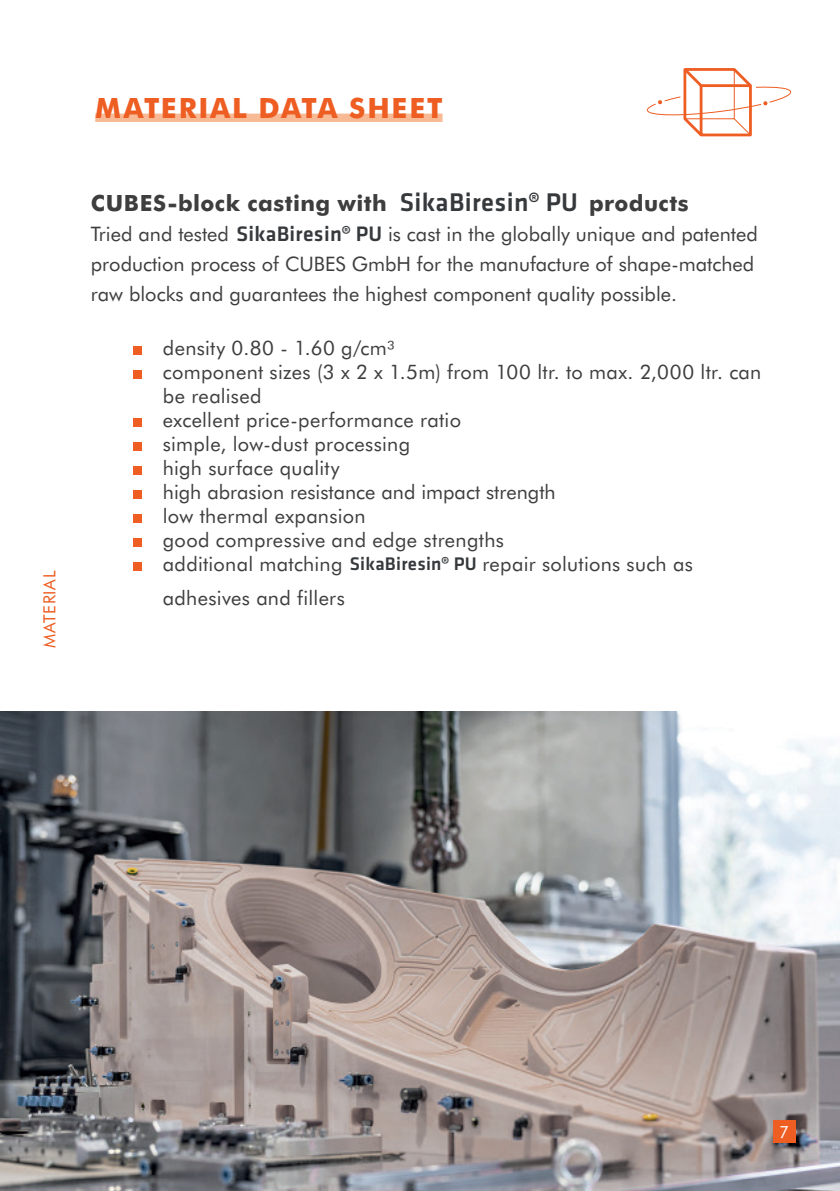
<style>
.page{position:relative;width:840px;height:1191px;background:#fff}
.page>*{position:absolute;margin:0;border:0;box-sizing:border-box;transform-origin:0 0}
.t1{font:700 28px "Futura BT";letter-spacing:.06em;color:#ee5d22}
.t2{font:700 22.4px "Futura BT";letter-spacing:.02em;color:#3e3e3f}
.t3{font:20px/24px "Futura BT";letter-spacing:.005em;color:#3e3e3f}
.t4{font:16.8px "Futura BT";letter-spacing:.04em;color:#ee5d22}
.t5{font:16.8px "Futura BT";color:#fff}
.s1{font-family:"Klavika";font-weight:500;font-size:26.6px;color:#36393c}
.s2{font-family:"Klavika";font-weight:500;font-size:21.8px;color:#36393c}
.s3{font-family:"Klavika";font-weight:500;font-size:18.8px;color:#36393c}
</style>
<div class="page">
<img style="left:0;top:711px;width:839px;height:480px">
<div style="left:772px;top:1120px;width:23px;height:22px;background:#ee5d22"></div>
<div style="left:95px;top:114px;width:347px;height:8px;background:#f8ba95"></div>
<div style="left:133px;top:346px;width:8px;height:9px;background:#ee5d22"></div>
<div style="left:133px;top:370px;width:8px;height:9px;background:#ee5d22"></div>
<div style="left:133px;top:418px;width:8px;height:9px;background:#ee5d22"></div>
<div style="left:133px;top:442px;width:8px;height:9px;background:#ee5d22"></div>
<div style="left:133px;top:466px;width:8px;height:9px;background:#ee5d22"></div>
<div style="left:133px;top:490px;width:8px;height:9px;background:#ee5d22"></div>
<div style="left:133px;top:514px;width:8px;height:9px;background:#ee5d22"></div>
<div style="left:133px;top:538px;width:8px;height:9px;background:#ee5d22"></div>
<div style="left:133px;top:562px;width:8px;height:9px;background:#ee5d22"></div>
<svg style="left:646px;top:68px;width:144px;height:69px"></svg>
<p class="t4" style="left:39px;top:648px;width:79px;rotate:-90deg">MATERIAL</p>
<h1 class="t1" style="left:95px;top:91px;width:348px">MATERIAL DATA SHEET</h1>
<p class="t2" style="left:91px;top:189px;width:599px">CUBES-block casting with <span class="s1">SikaBiresin® PU</span> products</p>
<p class="t3" style="left:91px;top:218px;width:668px;line-height:30px">Tried and tested <span class="s2">SikaBiresin® PU</span> is cast in the globally unique and patented production process of CUBES GmbH for the manufacture of shape-matched raw blocks and guarantees the highest component quality possible.</p>
<p class="t3" style="left:163px;top:335px;width:599px">density 0.80 - 1.60 g/cm³<br>component sizes (3 x 2 x 1.5m) from 100 ltr. to max. 2,000 ltr. can be realised<br>excellent price-performance ratio<br>simple, low-dust processing<br>high surface quality<br>high abrasion resistance and impact strength<br>low thermal expansion<br>good compressive and edge strengths<br>additional matching <span class="s3">SikaBiresin® PU</span> repair solutions such as</p>
<p class="t3" style="left:163px;top:585px;width:183px">adhesives and fillers</p>
<p class="t5" style="left:778px;top:1121px;width:11px">7</p>
</div>
